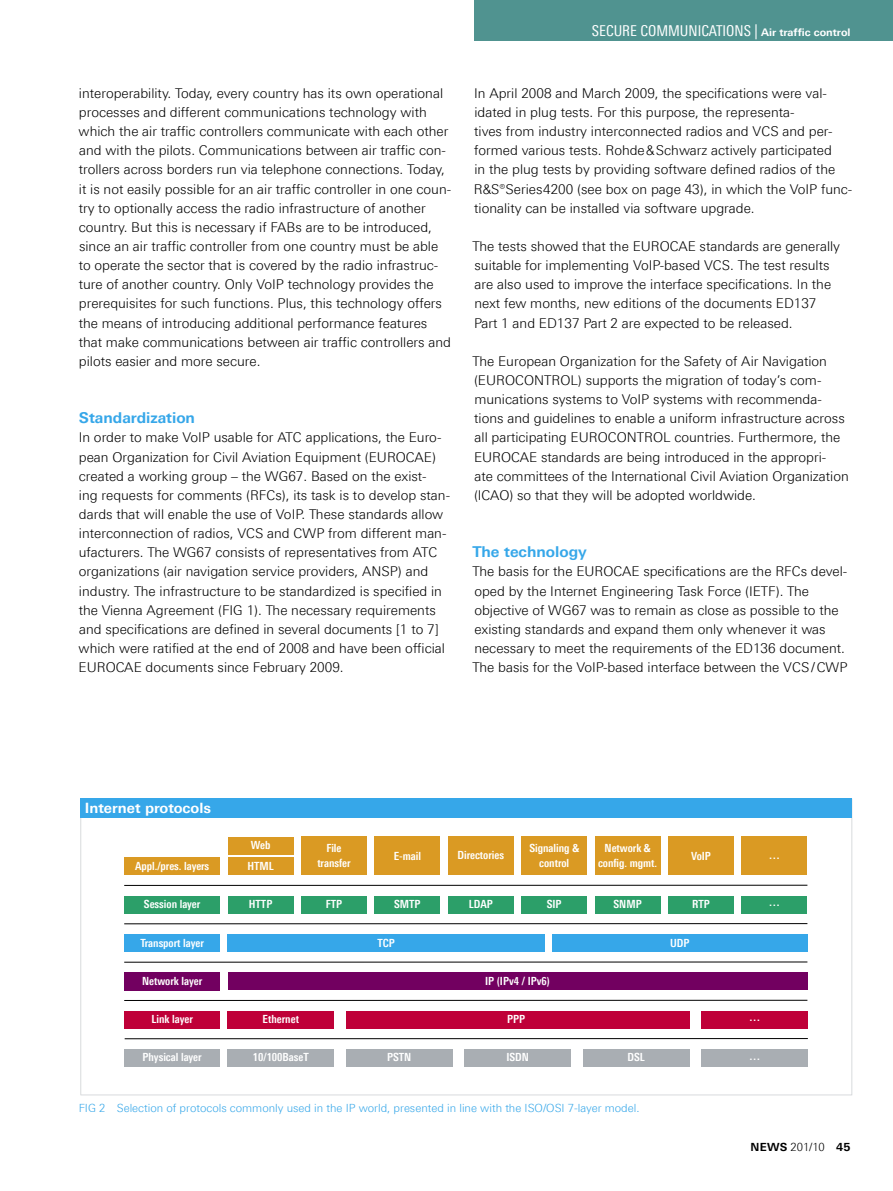
<style>
.page{position:relative;width:893px;height:1191px;background:#fff}
.page>*{position:absolute;margin:0;border:0;box-sizing:border-box;transform-origin:0 0}
.Rubrik_rebü{font:15px "Linotype Univers 420 Cn";color:#fff}
._03_Überschrift_1{font:700 15px "Linotype Univers 630";color:#36a7e9}
.t1{font:700 14.25px "Linotype Univers 630";color:#fff}
._04_Fließtext{font:300 13.5px/19.2px "Linotype Univers 330";color:#000}
._04_Fließtext_oAo{font:300 13.5px/19.2px "Linotype Univers 330";color:#000}
.t2{font:700 11.25px/14.2px "Linotype Univers 620 Cn";color:#fff;text-align:center}
.Bildlegende{font:300 11.25px "Linotype Univers 330";color:#36a7e9}
.t3{font:700 11.25px "Linotype Univers 630";letter-spacing:.02em;color:#000}
.s1{font-family:"Linotype Univers 630";font-weight:700;font-size:10.5px}
.s2{font-family:"Linotype Univers 330";font-weight:300}
</style>
<div class="page">
<svg style="left:80px;top:817px;width:772px;height:278px"></svg>
<div style="left:80px;top:798px;width:772px;height:19px;background:#36a7e9"></div>
<div style="left:521px;top:836px;width:66px;height:39px;background:#da9a23"></div>
<div style="left:595px;top:836px;width:66px;height:39px;background:#da9a23"></div>
<div style="left:668px;top:836px;width:66px;height:39px;background:#da9a23"></div>
<div style="left:741px;top:836px;width:66px;height:39px;background:#da9a23"></div>
<div style="left:448px;top:836px;width:66px;height:39px;background:#da9a23"></div>
<div style="left:301px;top:836px;width:66px;height:39px;background:#da9a23"></div>
<div style="left:374px;top:836px;width:66px;height:39px;background:#da9a23"></div>
<div style="left:228px;top:836px;width:66px;height:18px;background:#da9a23"></div>
<div style="left:228px;top:857px;width:66px;height:18px;background:#da9a23"></div>
<div style="left:124px;top:857px;width:96px;height:18px;background:#da9a23"></div>
<div style="left:301px;top:895px;width:66px;height:18px;background:#2c9f69"></div>
<div style="left:228px;top:895px;width:66px;height:18px;background:#2c9f69"></div>
<div style="left:124px;top:895px;width:96px;height:18px;background:#2c9f69"></div>
<div style="left:448px;top:895px;width:66px;height:18px;background:#2c9f69"></div>
<div style="left:374px;top:895px;width:66px;height:18px;background:#2c9f69"></div>
<div style="left:595px;top:895px;width:66px;height:18px;background:#2c9f69"></div>
<div style="left:521px;top:895px;width:66px;height:18px;background:#2c9f69"></div>
<div style="left:741px;top:895px;width:66px;height:18px;background:#2c9f69"></div>
<div style="left:668px;top:895px;width:66px;height:18px;background:#2c9f69"></div>
<div style="left:552px;top:934px;width:255px;height:17px;background:#36a7e9"></div>
<div style="left:228px;top:934px;width:317px;height:17px;background:#36a7e9"></div>
<div style="left:124px;top:934px;width:96px;height:18px;background:#36a7e9"></div>
<div style="left:228px;top:972px;width:579px;height:18px;background:#720060"></div>
<div style="left:124px;top:972px;width:96px;height:18px;background:#720060"></div>
<div style="left:346px;top:1010px;width:343px;height:18px;background:#bf0038"></div>
<div style="left:228px;top:1010px;width:106px;height:18px;background:#bf0038"></div>
<div style="left:701px;top:1010px;width:107px;height:18px;background:#bf0038"></div>
<div style="left:124px;top:1010px;width:96px;height:18px;background:#bf0038"></div>
<div style="left:346px;top:1049px;width:106px;height:17px;background:#a9aeb3"></div>
<div style="left:228px;top:1049px;width:106px;height:17px;background:#a9aeb3"></div>
<div style="left:583px;top:1049px;width:106px;height:17px;background:#a9aeb3"></div>
<div style="left:465px;top:1049px;width:106px;height:17px;background:#a9aeb3"></div>
<div style="left:701px;top:1049px;width:107px;height:17px;background:#a9aeb3"></div>
<div style="left:124px;top:1049px;width:96px;height:17px;background:#a9aeb3"></div>
<hr style="left:125px;top:1038px;width:683px;height:1px;background:#000">
<hr style="left:124px;top:961px;width:683px;height:1px;background:#000">
<hr style="left:124px;top:1000px;width:683px;height:1px;background:#000">
<hr style="left:124px;top:923px;width:683px;height:1px;background:#000">
<hr style="left:124px;top:885px;width:683px;height:1px;background:#000">
<div style="left:474px;top:0;width:419px;height:40px;background:#509390"></div>
<p class="_04_Fließtext" style="left:79px;top:83px;width:374px">interoperability. Today, every country has its own operational processes and different communications technology with which the air traffic controllers communicate with each other and with the pilots. Communications between air traffic con&shy;trollers across borders run via telephone connections. Today, it is not easily possible for an air traffic controller in one coun&shy;try to optionally access the radio infrastructure of another country. But this is necessary if FABs are to be introduced, since an air traffic controller from one country must be able to operate the sector that is covered by the radio infrastruc&shy;ture of another country. Only VoIP technology provides the prerequisites for such functions. Plus, this technology offers the means of introducing additional performance features that make communications between air traffic controllers and pilots easier and more secure.</p>
<p class="_03_Überschrift_1" style="left:79px;top:409px;width:118px">Standardization</p>
<p class="_04_Fließtext_oAo" style="left:79px;top:428px;width:373px">In order to make VoIP usable for ATC applications, the Euro&shy;pean Organization for Civil Aviation Equipment (EUROCAE) created a working group – the WG67. Based on the exist-<br>ing requests for comments (RFCs), its task is to develop stan&shy;dards that will enable the use of VoIP. These standards allow interconnection of radios, VCS and CWP from different man&shy;ufacturers. The WG67 consists of representatives from ATC organizations (air navigation service providers, ANSP) and industry. The infrastructure to be standardized is specified in the Vienna Agreement (FIG 1). The necessary requirements and specifications are defined in several documents [1 to 7] which were ratified at the end of 2008 and have been official EUROCAE documents since February 2009.</p>
<p class="Rubrik_rebü" style="left:592px;top:22px;width:260px">SECURE COMMUNICATIONS | <span class="s1">Air traffic control</span></p>
<p class="_04_Fließtext" style="left:474px;top:83px;width:380px">In April 2008 and March 2009, the specifications were val&shy;idated in plug tests. For this purpose, the representa-<br>tives from industry interconnected radios and VCS and per&shy;formed various tests. Rohde&amp;Schwarz actively participated<br>in the plug tests by providing software defined radios of the ¸Series4200 (see box on page 43), in which the VoIP func&shy;tionality can be installed via software upgrade.</p>
<p class="_04_Fließtext" style="left:473px;top:236px;width:369px">The tests showed that the EUROCAE standards are generally suitable for implementing VoIP-based VCS. The test results are also used to improve the interface specifications. In the next few months, new editions of the documents ED137<br>Part 1 and ED137 Part 2 are expected to be released.</p>
<p class="_04_Fließtext" style="left:473px;top:351px;width:378px">The European Organization for the Safety of Air Navigation (EUROCONTROL) supports the migration of today’s com&shy;munications systems to VoIP systems with recommenda&shy;tions and guidelines to enable a uniform infrastructure across all participating EUROCONTROL countries. Furthermore, the EUROCAE standards are being introduced in the appropri-<br>ate committees of the International Civil Aviation Organization (ICAO) so that they will be adopted worldwide.</p>
<p class="_03_Überschrift_1" style="left:472px;top:543px;width:116px">The technology</p>
<p class="_04_Fließtext_oAo" style="left:473px;top:562px;width:376px">The basis for the EUROCAE specifications are the RFCs devel&shy;oped by the Internet Engineering Task Force (IETF). The objective of WG67 was to remain as close as possible to the existing standards and expand them only whenever it was necessary to meet the requirements of the ED136 document.<br>The basis for the VoIP-based interface between the VCS/CWP</p>
<p class="t1" style="left:85px;top:799px;width:128px">Internet protocols</p>
<p class="t2" style="left:251px;top:838px;width:21px">Web</p>
<p class="t2" style="left:529px;top:841px;width:51px">Signaling &amp; control</p>
<p class="t2" style="left:598px;top:841px;width:61px">Network &amp; config. mgmt.</p>
<p class="t2" style="left:317px;top:841px;width:35px">File transfer</p>
<p class="t2" style="left:394px;top:848px;width:29px">E-mail</p>
<p class="t2" style="left:458px;top:848px;width:48px">Directories</p>
<p class="t2" style="left:691px;top:848px;width:21px">VoIP</p>
<p class="t2" style="left:769px;top:848px;width:13px">…</p>
<p class="t2" style="left:135px;top:858px;width:76px">Appl./pres. layers</p>
<p class="t2" style="left:247px;top:858px;width:28px">HTML</p>
<p class="t2" style="left:144px;top:897px;width:58px">Session layer</p>
<p class="t2" style="left:249px;top:897px;width:25px">HTTP</p>
<p class="t2" style="left:326px;top:897px;width:18px">FTP</p>
<p class="t2" style="left:394px;top:897px;width:28px">SMTP</p>
<p class="t2" style="left:469px;top:897px;width:25px">LDAP</p>
<p class="t2" style="left:547px;top:897px;width:16px">SIP</p>
<p class="t2" style="left:614px;top:897px;width:30px">SNMP</p>
<p class="t2" style="left:692px;top:897px;width:19px">RTP</p>
<p class="t2" style="left:769px;top:895px;width:13px">…</p>
<p class="t2" style="left:140px;top:935px;width:65px">Transport layer</p>
<p class="t2" style="left:377px;top:935px;width:19px">TCP</p>
<p class="t2" style="left:670px;top:935px;width:21px">UDP</p>
<p class="t2" style="left:142px;top:973px;width:62px">Network layer</p>
<p class="t2" style="left:485px;top:973px;width:66px">IP (IPv4 / IPv6)</p>
<p class="t2" style="left:151px;top:1012px;width:43px">Link layer</p>
<p class="t2" style="left:263px;top:1012px;width:38px">Ethernet</p>
<p class="t2" style="left:507px;top:1012px;width:19px">PPP</p>
<p class="t2" style="left:749px;top:1010px;width:13px">…</p>
<p class="t2" style="left:143px;top:1050px;width:61px">Physical layer</p>
<p class="t2" style="left:253px;top:1050px;width:57px">10/100BaseT</p>
<p class="t2" style="left:387px;top:1050px;width:26px">PSTN</p>
<p class="t2" style="left:506px;top:1050px;width:24px">ISDN</p>
<p class="t2" style="left:627px;top:1050px;width:19px">DSL</p>
<p class="t2" style="left:749px;top:1048px;width:13px">…</p>
<p class="Bildlegende" style="left:79px;top:1101px;width:562px">FIG 2 Selection of protocols commonly used in the IP world, presented in line with the ISO/OSI 7-layer model.</p>
<p class="t3" style="left:751px;top:1139px;width:101px">NEWS <span class="s2">201/10</span> 45</p>
</div>
